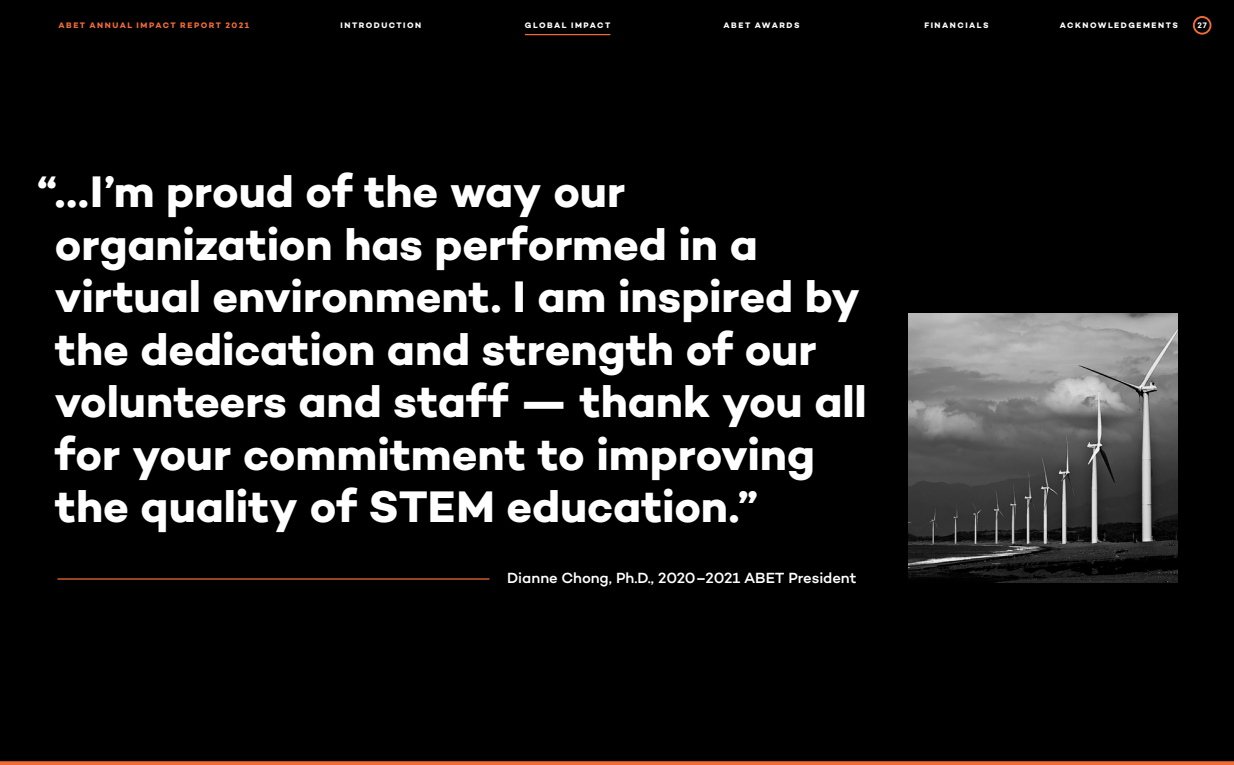
<style>
.page{position:relative;width:1234px;height:765px;background:#fff}
.page>*{position:absolute;margin:0;border:0;box-sizing:border-box;transform-origin:0 0}
.t1{font:700 45px/52.5px "Campton";letter-spacing:-.005em;color:#fff}
.t2{font:500 15px "Campton";letter-spacing:-.005em;color:#fff}
.t3{font:700 8.12px "Campton";letter-spacing:.18em;color:#fff}
.t4{font:700 8.12px "Campton";letter-spacing:.18em;color:#f36c38}
.t5{font:600 8.12px "Campton";color:#fff}
</style>
<div class="page">
<div style="left:0;top:0;width:1233px;height:765px;background:#000"></div>
<svg style="left:0;top:761px;width:1233px;height:4px;background:#e46534"></svg>
<img style="left:908px;top:313px;width:269px;height:269px">
<hr style="left:57px;top:578px;width:432px;height:2px;background:#f36c38">
<div style="left:1192px;top:16px;width:18px;height:19px;border:2px solid #f36c38;border-radius:50%"></div>
<hr style="left:524px;top:34px;width:86px;height:1px;background:#f36c38">
<p class="t4" style="left:58px;top:20px;width:192px">ABET ANNUAL IMPACT REPORT 2021</p>
<p class="t3" style="left:340px;top:20px;width:82px">INTRODUCTION</p>
<p class="t3" style="left:525px;top:20px;width:87px">GLOBAL IMPACT</p>
<p class="t3" style="left:723px;top:20px;width:77px">ABET AWARDS</p>
<p class="t3" style="left:924px;top:20px;width:66px">FINANCIALS</p>
<p class="t3" style="left:1059px;top:20px;width:119px">ACKNOWLEDGEMENTS</p>
<p class="t5" style="left:1197px;top:20px;width:11px">27</p>
<p class="t1" style="left:55px;top:165px;width:813px;text-indent:-18px">“...I’m proud of the way our organization has performed in a virtual environment. I am inspired by the dedication and strength of our volunteers and staff — thank you all for your commitment to improving the quality of STEM education.”</p>
<p class="t2" style="left:507px;top:568px;width:350px">Dianne Chong, Ph.D., 2020–2021 ABET President</p>
</div>
